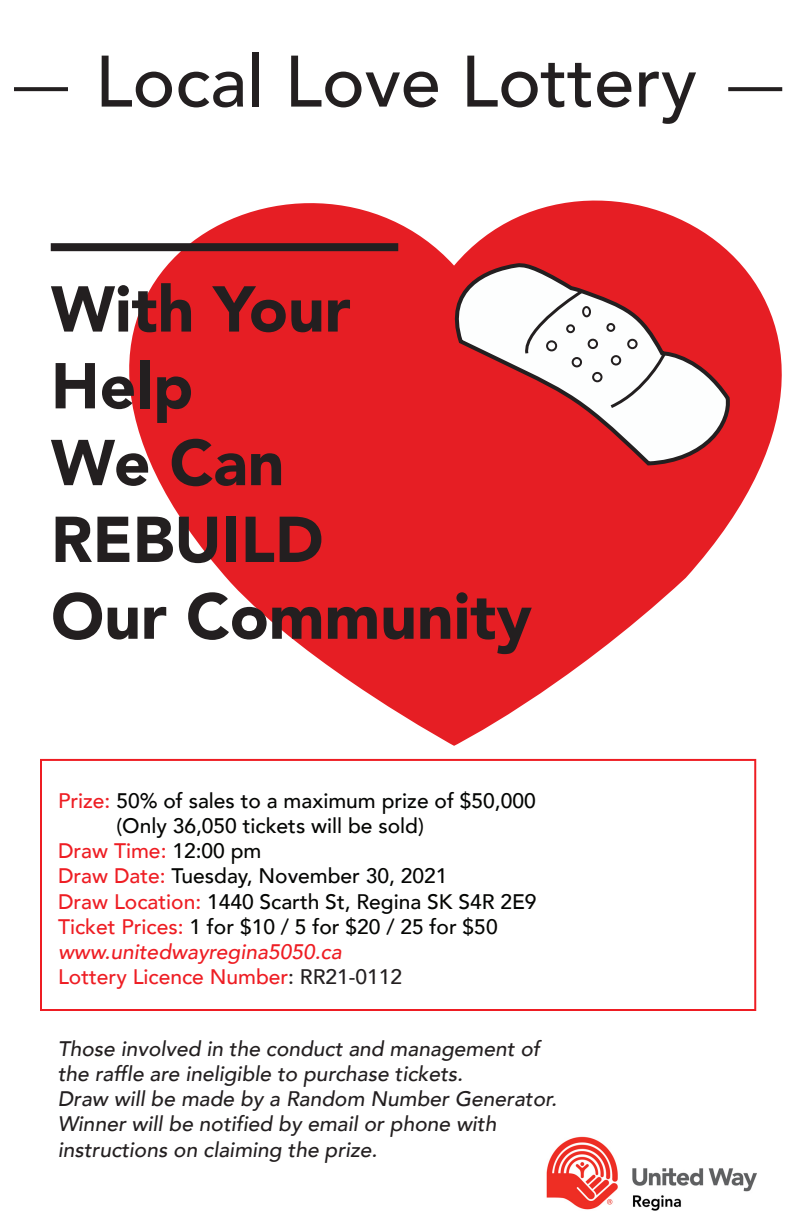
<style>
.page{position:relative;width:792px;height:1224px;background:#fff}
.page>*{position:absolute;margin:0;border:0;box-sizing:border-box;transform-origin:0 0}
.t1{font:500 72px "Avenir";color:#231f20}
.t2{font:900 64px/76.8px "Avenir";color:#231f20}
.t3{font:italic 500 21px/25.2px "Avenir";color:#231f20}
.t4{font:500 21px "Avenir";color:#040503}
.t5{font:500 21px "Avenir";color:#ee1d23}
.t6{font:italic 500 21px "Avenir";color:#ee1d23}
.s1{color:#ee1d23}
.s2{color:#040503}
.s3{color:#231f20}
</style>
<div class="page">
<svg style="left:50px;top:200px;width:732px;height:546px;fill:#e61e24"></svg>
<svg style="left:444px;top:260px;width:287px;height:209px"></svg>
<div style="left:582px;top:306px;width:9px;height:11px;border:2px solid #231f20;border-radius:50%"></div>
<div style="left:606px;top:323px;width:9px;height:9px;border:2px solid #231f20;border-radius:50%"></div>
<div style="left:627px;top:339px;width:11px;height:10px;border:2px solid #231f20;border-radius:50%"></div>
<div style="left:588px;top:339px;width:10px;height:10px;border:2px solid #231f20;border-radius:50%"></div>
<div style="left:572px;top:357px;width:10px;height:11px;border:2px solid #231f20;border-radius:50%"></div>
<div style="left:592px;top:372px;width:11px;height:10px;border:2px solid #231f20;border-radius:50%"></div>
<svg style="left:523px;top:288px;width:62px;height:69px"></svg>
<svg style="left:607px;top:351px;width:60px;height:60px"></svg>
<svg style="left:14px;top:87px;width:54px;height:4px"></svg>
<svg style="left:728px;top:87px;width:54px;height:4px"></svg>
<div style="left:51px;top:243px;width:347px;height:8px;background:#231f20"></div>
<div style="left:40px;top:759px;width:716px;height:252px;border:2px solid #ee1d23"></div>
<img style="left:546px;top:1136px;width:211px;height:75px">
<h1 class="t1" style="left:95px;top:19px;width:603px">Local Love Lottery</h1>
<h2 class="t2" style="left:51px;top:269px;width:482px">With Your<br>Help<br>We Can<br>REBUILD<br>Our Community</h2>
<p class="t4" style="left:58px;top:782px;width:479px"><span class="s1">Prize:</span> 50% of sales to a maximum prize of $50,000</p>
<p class="t4" style="left:116px;top:808px;width:309px">(Only 36,050 tickets will be sold)</p>
<p class="t5" style="left:58px;top:833px;width:205px">Draw Time: <span class="s2">12:00 pm</span></p>
<p class="t4" style="left:58px;top:858px;width:391px"><span class="s1">Draw Date:</span> Tuesday, November 30, 2021</p>
<p class="t4" style="left:58px;top:883px;width:480px"><span class="s1">Draw Location:</span> 1440 Scarth St, Regina SK S4R 2E9</p>
<p class="t4" style="left:58px;top:908px;width:441px"><span class="s1">Ticket Prices:</span> 1 for $10 / 5 for $20 / 25 for $50</p>
<p class="t6" style="left:58px;top:939px;width:285px">www.unitedwayregina5050.ca</p>
<p class="t5" style="left:58px;top:959px;width:346px">Lottery Licence Number<span class="s3">: RR21-0112</span></p>
<p class="t3" style="left:58px;top:1036px;width:501px">Those involved in the conduct and management of the raffle are ineligible to purchase tickets.<br>Draw will be made by a Random Number Generator.<br>Winner will be notified by email or phone with instructions on claiming the prize.</p>
</div>
